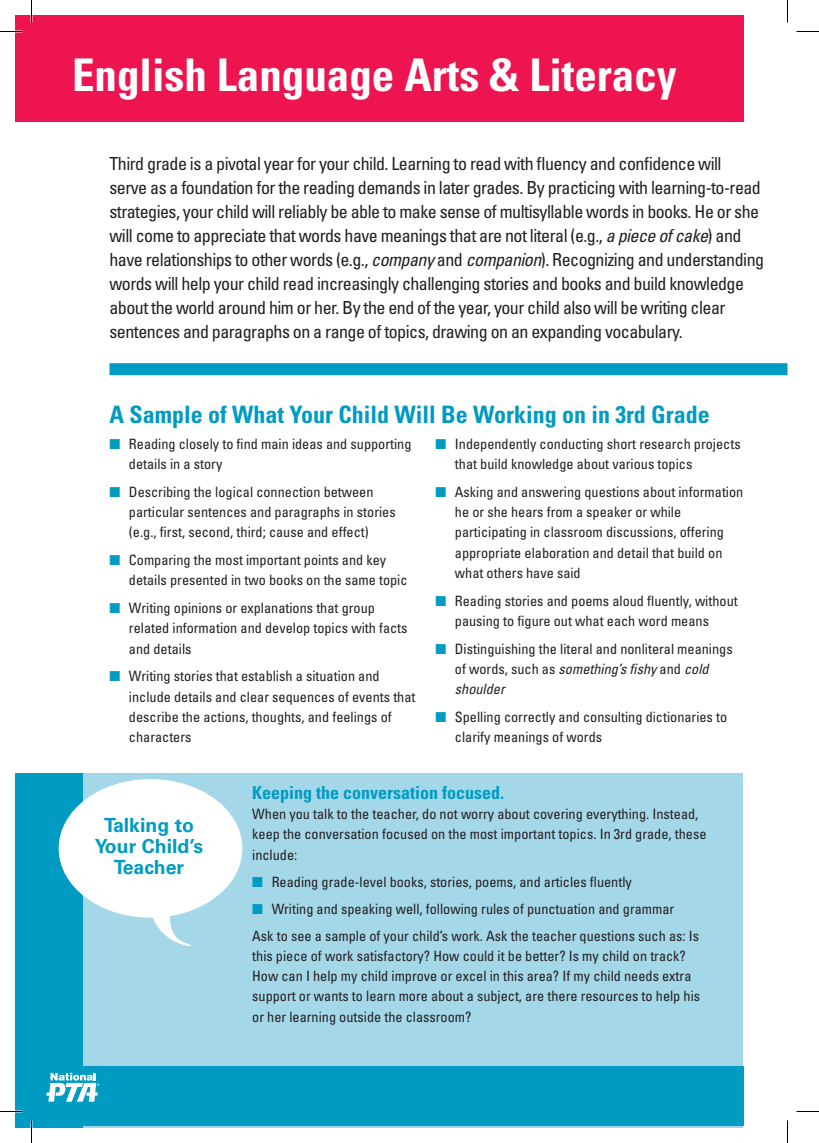
<style>
.page{position:relative;width:819px;height:1143px;background:#fff}
.page>*{position:absolute;margin:0;border:0;box-sizing:border-box;transform-origin:0 0}
.t1{font:700 condensed 45px "Univers LT Std";color:#fff}
.t2{font:700 condensed 24px "Univers LT Std";color:#009bc3}
.t3{font:700 19.5px/21px "Univers LT Std";color:#009bc3;text-align:center}
.t4{font:condensed 18px/24px "Univers LT Std";letter-spacing:-.03em;color:#231f20}
.t5{font:700 condensed 18px "Univers LT Std";color:#009bc3}
.t6{font:condensed 14.25px/20.2px "Univers LT Std";color:#231f20}
.s1{font-style:italic}
.s2{color:#009bc3}
</style>
<div class="page">
<div style="left:15px;top:15px;width:728px;height:107px;background:#ed144f"></div>
<div style="left:32px;top:773px;width:711px;height:355px;background:#a4d8e9"></div>
<div style="left:15px;top:773px;width:68px;height:355px;background:#009bc3"></div>
<div style="left:80px;top:1066px;width:663px;height:60px;background:#009bc3"></div>
<div style="left:109px;top:363px;width:678px;height:12px;background:#009bc3"></div>
<div style="left:59px;top:779px;width:183px;height:139px;background:#fff;border-radius:50%"></div>
<svg style="left:151px;top:912px;width:40px;height:34px"></svg>
<svg style="left:46px;top:1073px;width:54px;height:29px"></svg>
<svg style="left:0;top:31px;width:22px;height:1px"></svg>
<svg style="left:796px;top:31px;width:23px;height:1px"></svg>
<svg style="left:0;top:1111px;width:22px;height:1px"></svg>
<svg style="left:796px;top:1111px;width:23px;height:1px"></svg>
<svg style="left:31px;top:0;width:1px;height:22px"></svg>
<svg style="left:31px;top:1120px;width:1px;height:23px"></svg>
<svg style="left:787px;top:0;width:1px;height:22px"></svg>
<svg style="left:787px;top:1120px;width:1px;height:23px"></svg>
<h1 class="t1" style="left:72px;top:47px;width:606px">English Language Arts &amp; Literacy</h1>
<p class="t4" style="left:109px;top:151px;width:656px">Third grade is a pivotal year for your child. Learning to read with fluency and confidence will<br>serve as a foundation for the reading demands in later grades. By practicing with learning-to-read strategies, your child will reliably be able to make sense of multisyllable words in books. He or she will come to appreciate that words have meanings that are not literal (e.g., <span class="s1">a piece of cake</span>) and have relationships to other words (e.g., <span class="s1">company</span> and <span class="s1">companion</span>). Recognizing and understanding words will help your child read increasingly challenging stories and books and build knowledge about the world around him or her. By the end of the year, your child also will be writing clear sentences and paragraphs on a range of topics, drawing on an expanding vocabulary.</p>
<h2 class="t2" style="left:109px;top:400px;width:602px">A Sample of What Your Child Will Be Working on in 3rd Grade</h2>
<p class="t6" style="left:129px;top:433px;width:284px;text-indent:-19px"><span class="s2">■</span> Reading closely to find main ideas and supporting details in a story</p>
<p class="t6" style="left:129px;top:481px;width:268px;text-indent:-19px"><span class="s2">■</span> Describing the logical connection between particular sentences and paragraphs in stories (e.g., first, second, third; cause and effect)</p>
<p class="t6" style="left:129px;top:550px;width:280px;text-indent:-19px"><span class="s2">■</span> Comparing the most important points and key details presented in two books on the same topic</p>
<p class="t6" style="left:129px;top:598px;width:280px;text-indent:-19px"><span class="s2">■</span> Writing opinions or explanations that group related information and develop topics with facts and details</p>
<p class="t6" style="left:129px;top:666px;width:288px;text-indent:-19px"><span class="s2">■</span> Writing stories that establish a situation and include details and clear sequences of events that describe the actions, thoughts, and feelings of characters</p>
<p class="t6" style="left:455px;top:433px;width:287px;text-indent:-19px"><span class="s2">■</span> Independently conducting short research projects that build knowledge about various topics</p>
<p class="t6" style="left:455px;top:481px;width:290px;text-indent:-19px"><span class="s2">■</span> Asking and answering questions about information he or she hears from a speaker or while participating in classroom discussions, offering appropriate elaboration and detail that build on what others have said</p>
<p class="t6" style="left:455px;top:590px;width:284px;text-indent:-19px"><span class="s2">■</span> Reading stories and poems aloud fluently, without pausing to figure out what each word means</p>
<p class="t6" style="left:455px;top:638px;width:279px;text-indent:-19px"><span class="s2">■</span> Distinguishing the literal and nonliteral meanings of words, such as <span class="s1">something’s fishy</span> and <span class="s1">cold shoulder</span></p>
<p class="t6" style="left:455px;top:707px;width:274px;text-indent:-19px"><span class="s2">■</span> Spelling correctly and consulting dictionaries to clarify meanings of words</p>
<h3 class="t3" style="left:95px;top:814px;width:110px">Talking to<br>Your Child’s<br>Teacher</h3>
<p class="t5" style="left:252px;top:781px;width:253px">Keeping the conversation focused.</p>
<p class="t6" style="left:252px;top:804px;width:456px">When you talk to the teacher, do not worry about covering everything. Instead, keep the conversation focused on the most important topics. In 3rd grade, these include:</p>
<p class="t6" style="left:252px;top:871px;width:381px"><span class="s2">■</span> Reading grade-level books, stories, poems, and articles fluently</p>
<p class="t6" style="left:252px;top:895px;width:448px;line-height:27px"><span class="s2">■</span> Writing and speaking well, following rules of punctuation and grammar<br>Ask to see a sample of your child’s work. Ask the teacher questions such as: Is</p>
<p class="t6" style="left:252px;top:945px;width:449px">this piece of work satisfactory? How could it be better? Is my child on track?<br>How can I help my child improve or excel in this area? If my child needs extra support or wants to learn more about a subject, are there resources to help his or her learning outside the classroom?</p>
</div>
